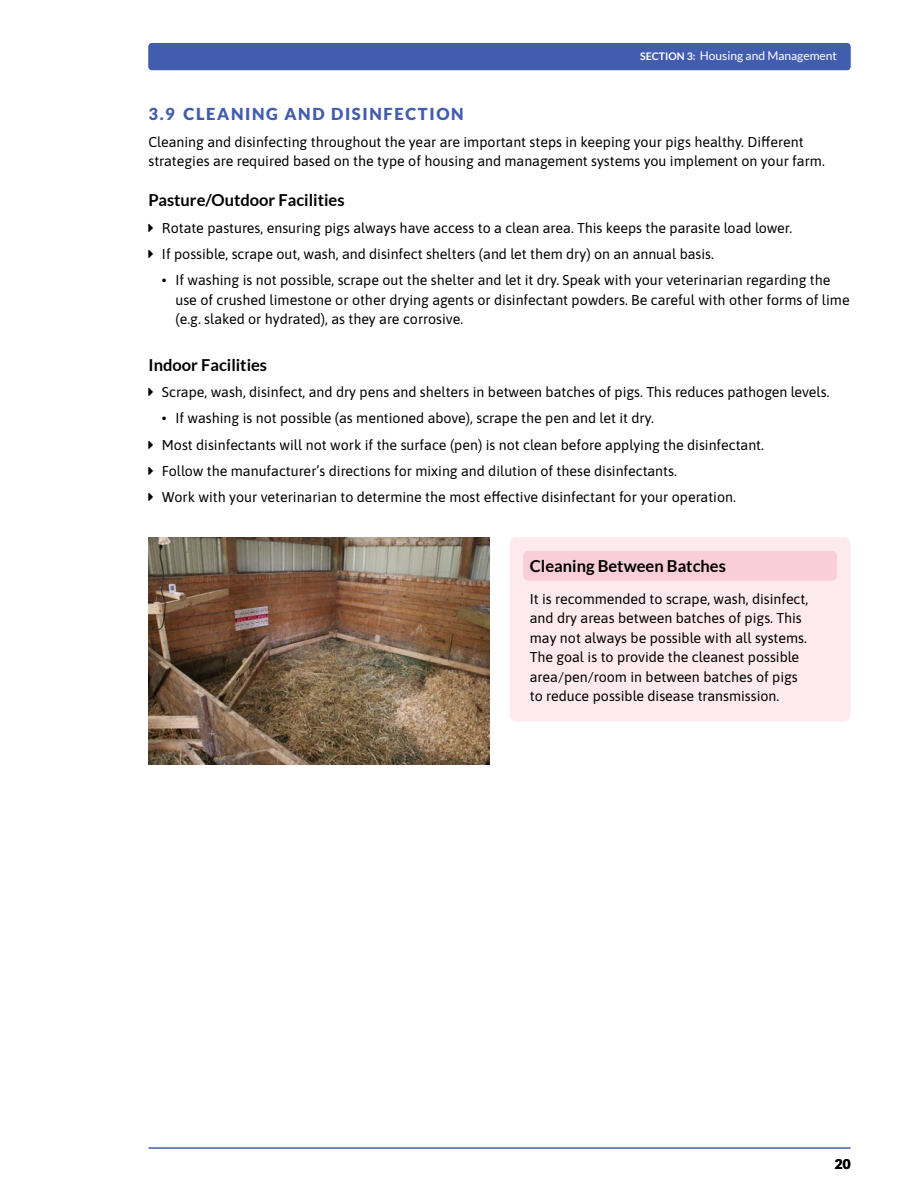
<style>
.page{position:relative;width:918px;height:1188px;background:#fff}
.page>*{position:absolute;margin:0;border:0;box-sizing:border-box;transform-origin:0 0}
.t1{font:700 16.5px "Lato";color:#000}
.t2{font:900 16.5px "Lato";letter-spacing:.1em;color:#425dae}
.t3{font:14.25px/19.5px "Asap";color:#000}
.t4{font:900 13.5px "Lato";color:#000}
.t5{font:12px "Lato";color:#fff}
.s1{font-weight:700;font-size:10.5px}
</style>
<div class="page">
<hr style="left:148px;top:1148px;width:702px;height:1px;background:#425dae">
<div style="left:148px;top:43px;width:702px;height:27px;background:#425dae;border-radius:3px"></div>
<img style="left:148px;top:537px;width:341px;height:227px">
<div style="left:510px;top:537px;width:340px;height:184px;background:#fceaee;border-radius:7px"></div>
<div style="left:523px;top:551px;width:314px;height:30px;background:#f9ced8;border-radius:5px"></div>
<p class="t5" style="left:640px;top:49px;width:194px"><span class="s1">SECTION 3:</span> Housing and Managemen</p>
<p class="t5" style="left:712px;top:49px;width:126px"><span class="s1">SECTION 1:</span> Starting Out</p>
<p class="t2" style="left:148px;top:105px;width:317px">3.9 CLEANING AND DISINFECTION</p>
<p class="t3" style="left:148px;top:131px;width:678px">Cleaning and disinfecting throughout the year are important steps in keeping your pigs healthy. Different strategies are required based on the type of housing and management systems you implement on your farm.</p>
<p class="t1" style="left:148px;top:191px;width:198px">Pasture/Outdoor Facilities</p>
<p class="t3" style="left:162px;top:214px;width:632px;line-height:26.2px">Rotate pastures, ensuring pigs always have access to a clean area. This keeps the parasite load lower.<br>If possible, scrape out, wash, and disinfect shelters (and let them dry) on an annual basis.</p>
<p class="t3" style="left:175px;top:270px;width:676px;text-indent:-13px">• If washing is not possible, scrape out the shelter and let it dry. Speak with your veterinarian regarding the use of crushed limestone or other drying agents or disinfectant powders. Be careful with other forms of lime (e.g. slaked or hydrated), as they are corrosive.</p>
<p class="t1" style="left:148px;top:355px;width:120px">Indoor Facilities</p>
<p class="t3" style="left:162px;top:382px;width:669px">Scrape, wash, disinfect, and dry pens and shelters in between batches of pigs. This reduces pathogen levels.</p>
<p class="t3" style="left:162px;top:404px;width:604px;line-height:26.2px">• If washing is not possible (as mentioned above), scrape the pen and let it dry.<br>Most disinfectants will not work if the surface (pen) is not clean before applying the disinfectant.<br>Follow the manufacturer’s directions for mixing and dilution of these disinfectants.<br>Work with your veterinarian to determine the most effective disinfectant for your operation.</p>
<p class="t1" style="left:530px;top:557px;width:198px">Cleaning Between Batches</p>
<p class="t3" style="left:530px;top:588px;width:280px">It is recommended to scrape, wash, disinfect, and dry areas between batches of pigs. This may not always be possible with all systems.<br>The goal is to provide the cleanest possible area/pen/room in between batches of pigs to reduce possible disease transmission.</p>
<p class="t4" style="left:835px;top:1156px;width:17px">20</p>
</div>
